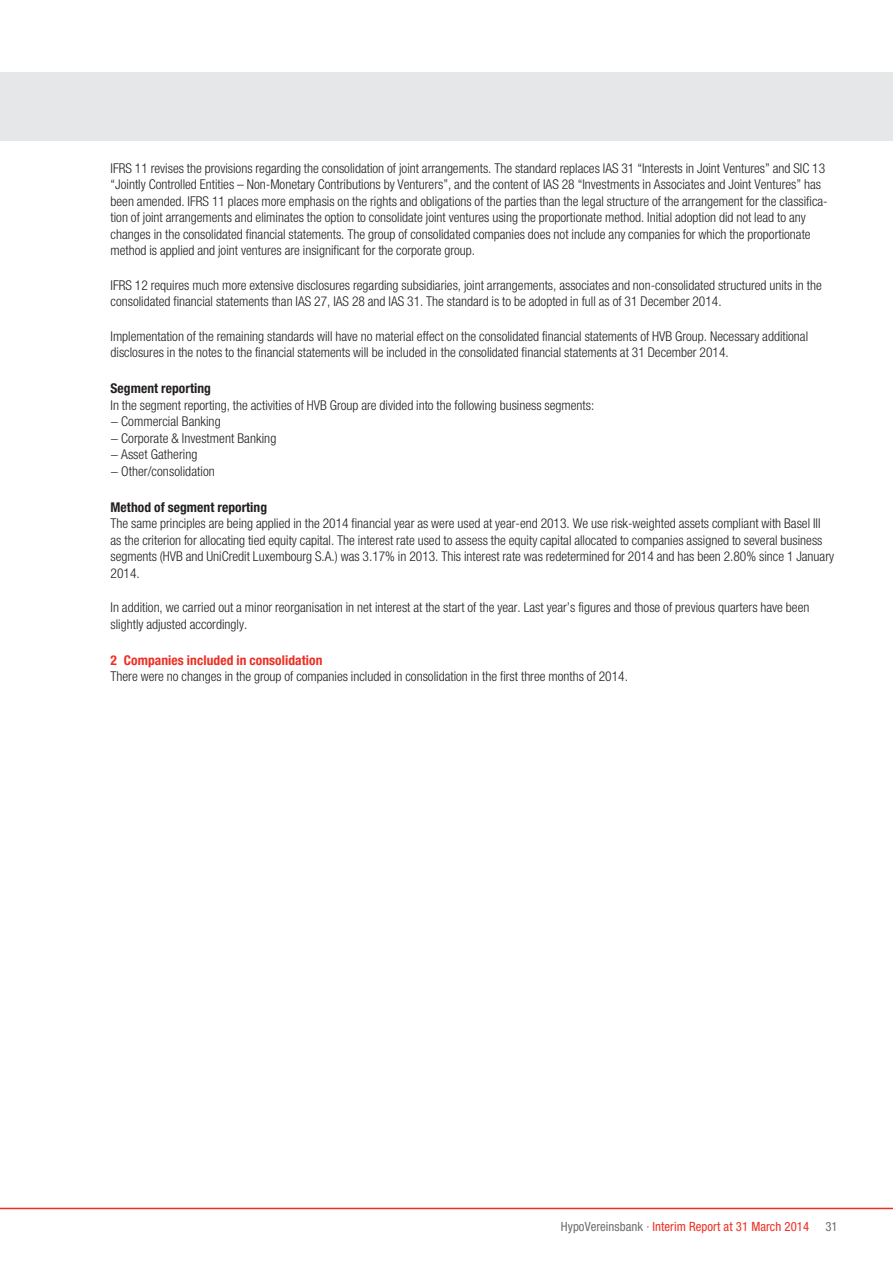
<style>
.page{position:relative;width:893px;height:1263px;background:#fff}
.page>*{position:absolute;margin:0;border:0;box-sizing:border-box;transform-origin:0 0}
.t1{font:300 13.5px/16.5px "Helvetica HVB Cond";color:#231f20}
.t2{font:700 condensed 13.5px "Helvetica Neue";letter-spacing:.005em;color:#231f20}
.t3{font:700 condensed 13.5px "Helvetica Neue";letter-spacing:.005em;color:#ee2e22}
.t4{font:condensed 12.75px "Helvetica Neue";letter-spacing:.005em;color:#ee2e22}
.t5{font:condensed 12.75px "Helvetica Neue";color:#6c6d70}
.s1{color:#6c6d70}
</style>
<div class="page">
<hr style="left:0;top:1208px;width:893px;height:1px;background:#ee2e22">
<div style="left:0;top:72px;width:893px;height:68px;background:#e6e7e9"></div>
<p class="t1" style="left:111px;top:160px;width:719px">IFRS 11 revises the provisions regarding the consolidation of joint arrangements. The standard replaces IAS 31 “Interests in Joint Ventures” and SIC 13 “Jointly Controlled Entities – Non-Monetary Contributions by Venturers”, and the content of IAS 28 “Investments in Associates and Joint Ventures” has been amended. IFRS 11 places more emphasis on the rights and obligations of the parties than the legal structure of the arrangement for the classifica&shy;tion of joint arrangements and eliminates the option to consolidate joint ventures using the proportionate method. Initial adoption did not lead to any changes in the consolidated financial statements. The group of consolidated companies does not include any companies for which the proportionate method is applied and joint ventures are insignificant for the corporate group.</p>
<p class="t1" style="left:111px;top:277px;width:713px">IFRS 12 requires much more extensive disclosures regarding subsidiaries, joint arrangements, associates and non-consolidated structured units in the consolidated financial statements than IAS 27, IAS 28 and IAS 31. The standard is to be adopted in full as of 31 December 2014.</p>
<p class="t1" style="left:111px;top:328px;width:699px">Implementation of the remaining standards will have no material effect on the consolidated financial statements of HVB Group. Necessary additional disclosures in the notes to the financial statements will be included in the consolidated financial statements at 31 December 2014.</p>
<p class="t2" style="left:111px;top:380px;width:102px">Segment reporting</p>
<p class="t1" style="left:111px;top:397px;width:485px">In the segment reporting, the activities of HVB Group are divided into the following business segments: − Commercial Banking<br>− Corporate &amp; Investment Banking<br>− Asset Gathering<br>− Other/consolidation</p>
<p class="t2" style="left:111px;top:499px;width:158px">Method of segment reporting</p>
<p class="t1" style="left:111px;top:515px;width:725px">The same principles are being applied in the 2014 financial year as were used at year-end 2013. We use risk-weighted assets compliant with Basel III as the criterion for allocating tied equity capital. The interest rate used to assess the equity capital allocated to companies assigned to several business segments (HVB and UniCredit Luxembourg S.A.) was 3.17% in 2013. This interest rate was redetermined for 2014 and has been 2.80% since 1 January 2014.</p>
<p class="t1" style="left:111px;top:599px;width:700px">In addition, we carried out a minor reorganisation in net interest at the start of the year. Last year’s figures and those of previous quarters have been slightly adjusted accordingly.</p>
<p class="t3" style="left:111px;top:652px;width:213px">2 Companies included in consolidation</p>
<p class="t1" style="left:111px;top:668px;width:519px">There were no changes in the group of companies included in consolidation in the first three months of 2014.</p>
<p class="t4" style="left:561px;top:1218px;width:250px"><span class="s1">HypoVereinsbank ·</span> Interim Report at 31 March 2014</p>
<p class="t5" style="left:825px;top:1218px;width:14px">31</p>
</div>
